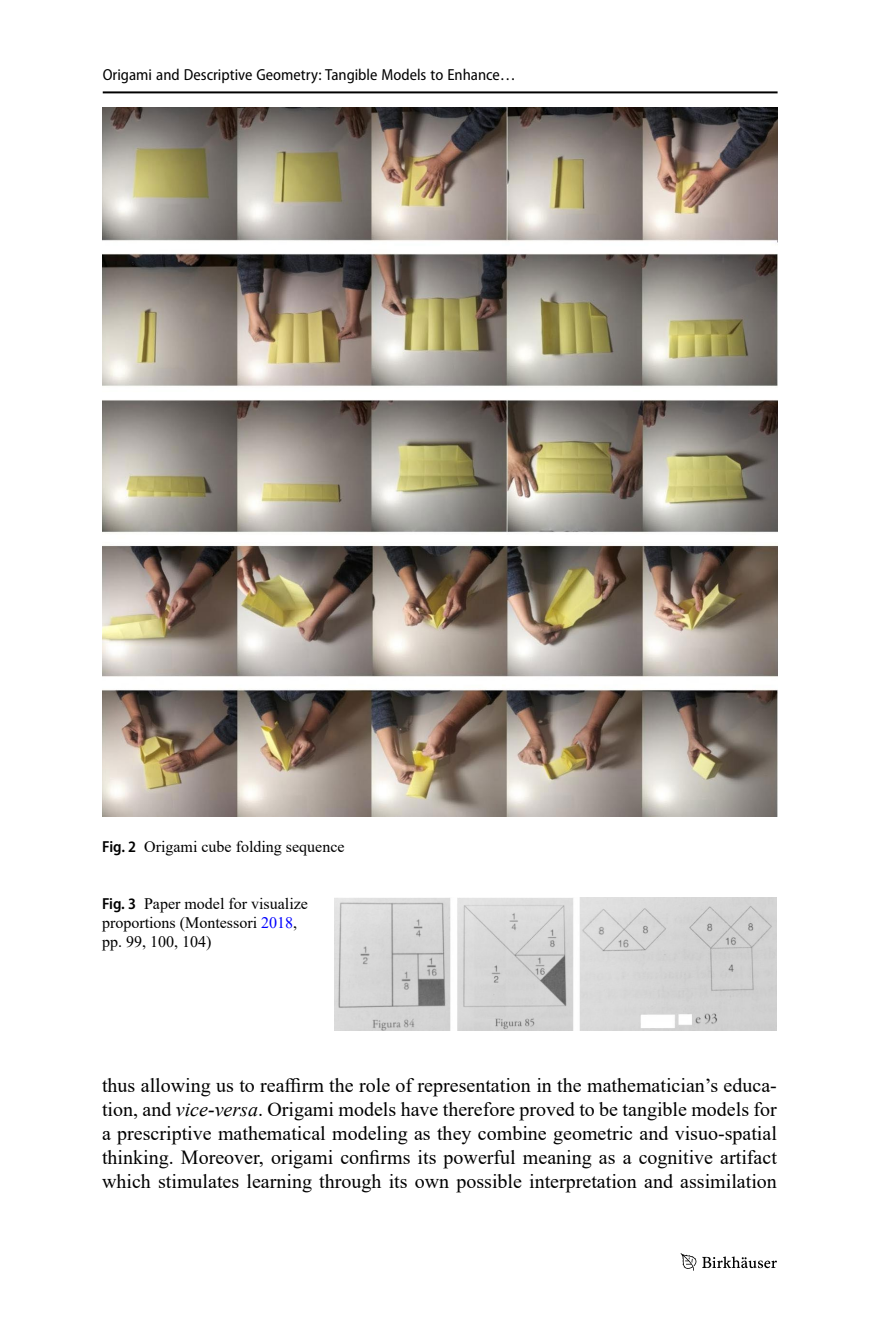
<style>
.page{position:relative;width:879px;height:1333px;background:#fff}
.page>*{position:absolute;margin:0;border:0;box-sizing:border-box;transform-origin:0 0}
.Body_Text{font:20px/24px "Times New Roman";color:#000;text-align:justify}
.Figure_Caption_Side{font:16px/19px "Times New Roman";color:#000}
.t1{font:semi-condensed 16px "Myriad Pro";color:#000}
.Figure_Caption{font:16px "Times New Roman";color:#000}
.s1{font-family:"Myriad Pro";font-weight:600;font-stretch:semi-condensed}
.s2{color:#00f}
.s3{font-style:italic}
</style>
<div class="page">
<hr style="left:103px;top:91px;width:674px;height:2px;background:#000">
<img style="left:334px;top:897px;width:443px;height:133px">
<img style="left:102px;top:108px;width:675px;height:708px">
<svg style="left:702px;top:1256px;width:75px;height:11px"></svg>
<svg style="left:680px;top:1253px;width:16px;height:17px"></svg>
<p class="t1" style="left:103px;top:66px;width:414px">Origami and Descriptive Geometry: Tangible Models to Enhance…</p>
<p class="Figure_Caption" style="left:102px;top:835px;width:244px"><span class="s1">Fig. 2</span> Origami cube folding sequence</p>
<p class="Figure_Caption_Side" style="left:102px;top:893px;width:207px"><span class="s1">Fig. 3</span> Paper model for visualize proportions (Montessori <span class="s2">2018</span>, pp. 99, 100, 104)</p>
<p class="Body_Text" style="left:102px;top:1072px;width:676px">thus allowing us to reaffirm the role of representation in the mathematician’s educa&shy;tion, and <span class="s3">vice-versa</span>. Origami models have therefore proved to be tangible models for a prescriptive mathematical modeling as they combine geometric and visuo-spatial thinking. Moreover, origami confirms its powerful meaning as a cognitive artifact which stimulates learning through its own possible interpretation and assimilation</p>
</div>
